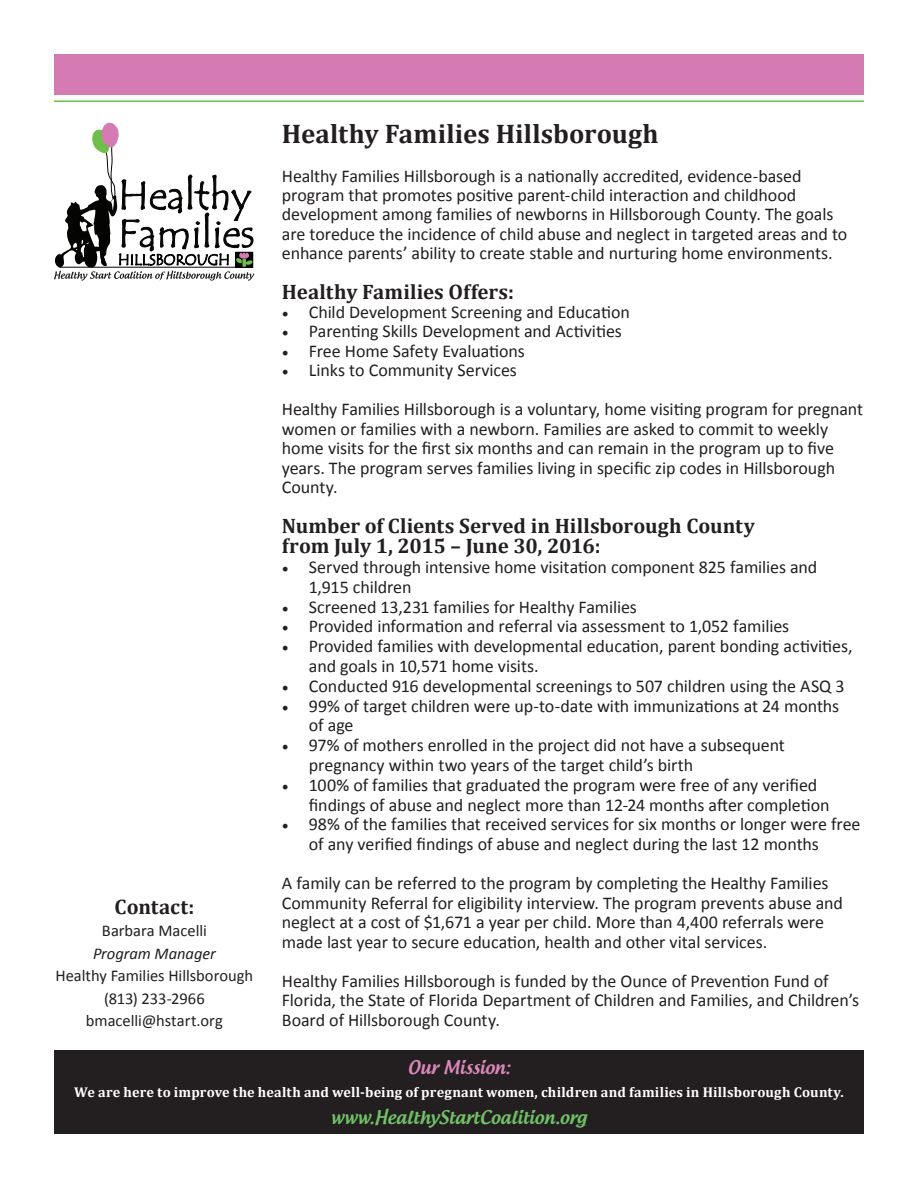
<style>
.page{position:relative;width:918px;height:1188px;background:#fff}
.page>*{position:absolute;margin:0;border:0;box-sizing:border-box;transform-origin:0 0}
.t1{font:700 27px "Cambria";letter-spacing:.005em;color:#231f20}
.t2{font:700 21px/20.1px "Cambria";color:#231f20}
.t3{font:18px/19.5px "Calibri";letter-spacing:-.005em;color:#231f20}
.t4{font:500 18px "Androgyne";color:#71c167}
.t5{font:500 18px "Androgyne";letter-spacing:-.005em;color:#db87b9}
.t6{font:16.5px/22.5px "Calibri";letter-spacing:-.005em;color:#231f20;text-align:center}
.t7{font:italic 16.5px "Calibri";letter-spacing:-.005em;color:#231f20}
.t8{font:700 14.25px "Cambria";letter-spacing:.015em;color:#fff}
.s1{font-family:"Minion Pro"}
</style>
<div class="page">
<div style="left:54px;top:54px;width:810px;height:40px;background:#d57ab2"></div>
<hr style="left:54px;top:100px;width:810px;height:2px;background:#6ebe4a">
<div style="left:54px;top:1051px;width:810px;height:83px;background:#231f20"></div>
<svg style="left:54px;top:122px;width:200px;height:159px"></svg>
<p class="t2" style="left:115px;top:896px;width:81px">Contact:</p>
<p class="t6" style="left:102px;top:918px;width:106px">Barbara Macelli</p>
<p class="t7" style="left:93px;top:943px;width:124px">Program Manager</p>
<p class="t6" style="left:56px;top:964px;width:199px">Healthy Families Hillsborough (813) 233-2966 bmacelli@hstart.org</p>
<h1 class="t1" style="left:282px;top:117px;width:378px">Healthy Families Hillsborough</h1>
<p class="t3" style="left:282px;top:165px;width:567px">Healthy Families Hillsborough is a nationally accredited, evidence-based program that promotes positive parent-child interaction and childhood development among families of newborns in Hillsborough County. The goals are toreduce the incidence of child abuse and neglect in targeted areas and to enhance parents’ ability to create stable and nurturing home environments.</p>
<p class="t2" style="left:282px;top:281px;width:234px">Healthy Families Offers:</p>
<p class="t3" style="left:282px;top:301px;width:350px"><span class="s1">•</span> Child Development Screening and Education</p>
<p class="t3" style="left:282px;top:321px;width:341px"><span class="s1">•</span> Parenting Skills Development and Activities</p>
<p class="t3" style="left:282px;top:340px;width:245px"><span class="s1">•</span> Free Home Safety Evaluations</p>
<p class="t3" style="left:282px;top:350px;width:583px;line-height:39px"><span class="s1">•</span> Links to Community Services<br>Healthy Families Hillsborough is a voluntary, home visiting program for pregnant</p>
<p class="t3" style="left:282px;top:418px;width:555px">women or families with a newborn. Families are asked to commit to weekly home visits for the first six months and can remain in the program up to five years. The program serves families living in specific zip codes in Hillsborough County.</p>
<p class="t2" style="left:282px;top:515px;width:474px">Number of Clients Served in Hillsborough County from July 1, 2015 – June 30, 2016:</p>
<p class="t3" style="left:309px;top:556px;width:510px;text-indent:-27px"><span class="s1">•</span> Served through intensive home visitation component 825 families and<br>1,915 children</p>
<p class="t3" style="left:282px;top:596px;width:357px"><span class="s1">•</span> Screened 13,231 families for Healthy Families</p>
<p class="t3" style="left:282px;top:616px;width:509px"><span class="s1">•</span> Provided information and referral via assessment to 1,052 families</p>
<p class="t3" style="left:309px;top:635px;width:545px;text-indent:-27px"><span class="s1">•</span> Provided families with developmental education, parent bonding activities, and goals in 10,571 home visits.</p>
<p class="t3" style="left:282px;top:675px;width:564px"><span class="s1">•</span> Conducted 916 developmental screenings to 507 children using the ASQ 3</p>
<p class="t3" style="left:309px;top:695px;width:532px;text-indent:-27px"><span class="s1">•</span> 99% of target children were up-to-date with immunizations at 24 months of age</p>
<p class="t3" style="left:309px;top:734px;width:478px;text-indent:-27px"><span class="s1">•</span> 97% of mothers enrolled in the project did not have a subsequent pregnancy within two years of the target child’s birth</p>
<p class="t3" style="left:309px;top:774px;width:522px;text-indent:-27px"><span class="s1">•</span> 100% of families that graduated the program were free of any verified findings of abuse and neglect more than 12-24 months after completion</p>
<p class="t3" style="left:309px;top:814px;width:553px;text-indent:-27px"><span class="s1">•</span> 98% of the families that received services for six months or longer were free of any verified findings of abuse and neglect during the last 12 months</p>
<p class="t3" style="left:282px;top:873px;width:563px">A family can be referred to the program by completing the Healthy Families Community Referral for eligibility interview. The program prevents abuse and neglect at a cost of $1,671 a year per child. More than 4,400 referrals were made last year to secure education, health and other vital services.</p>
<p class="t3" style="left:282px;top:970px;width:579px">Healthy Families Hillsborough is funded by the Ounce of Prevention Fund of<br>Florida, the State of Florida Department of Children and Families, and Children’s<br>Board of Hillsborough County.</p>
<p class="t5" style="left:408px;top:1056px;width:104px">Our Mission:</p>
<p class="t8" style="left:74px;top:1083px;width:771px">We are here to improve the health and well-being of pregnant women, children and families in Hillsborough County.</p>
<p class="t4" style="left:331px;top:1105px;width:258px">www.HealthyStartCoalition.org</p>
</div>
